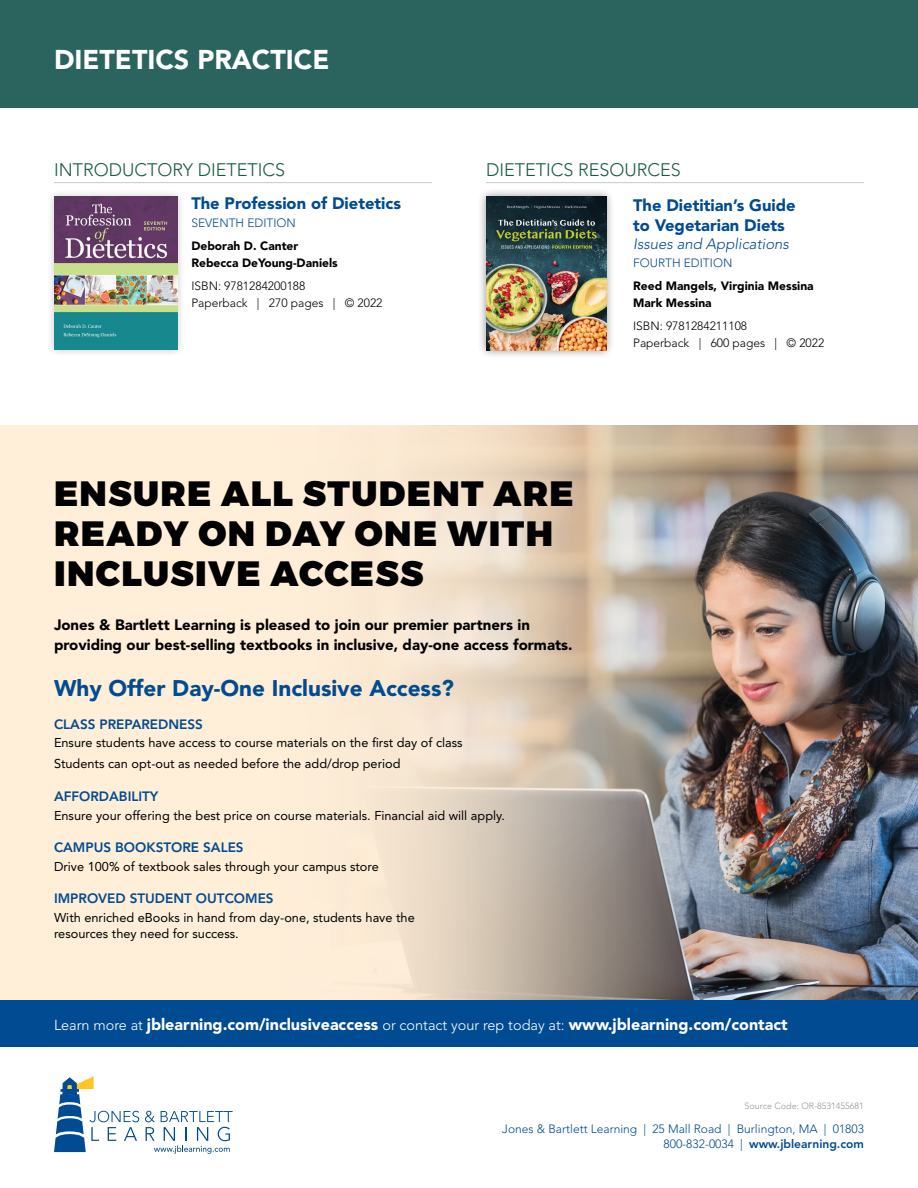
<style>
.page{position:relative;width:918px;height:1188px;background:#fff}
.page>*{position:absolute;margin:0;border:0;box-sizing:border-box;transform-origin:0 0}
.t1{font:900 35.1px/39.8px "Montserrat";letter-spacing:.04em;color:#000}
.t2{font:900 27px "Avenir LT Std";color:#fff}
.t3{font:900 22.5px "Avenir LT Std";color:#004b91}
.t4{font:300 18px "Avenir LT Std";color:#175c41}
.t5{font:900 16.5px/19.8px "Avenir LT Std";color:#004b91}
.t6{font:900 16.05px "Avenir LT Std";color:#fff}
.t7{font:900 15px/19.5px "Avenir LT Std";color:#000}
.t8{font:italic 300 15px "Avenir LT Std";color:#004b91}
.t9{font:800 13.5px "Avenir LT Std";color:#004b91}
.t10{font:12.75px/21px "Avenir LT Std";color:#000}
.t11{font:300 12px/15px "Avenir LT Std";color:#004b91;text-align:right}
.t12{font:300 12px/16.5px "Avenir LT Std";color:#000}
.t13{font:900 12px/16.5px "Avenir LT Std";color:#000}
.t14{font:300 9px "Avenir LT Std";color:#939598}
.s1{font-weight:300;font-size:14.4px}
.s2{font-weight:800}
</style>
<div class="page">
<div style="left:0;top:0;width:918px;height:108px;background:#2b635e"></div>
<hr style="left:54px;top:182px;width:378px;height:1px;background:#c7c8ca">
<hr style="left:486px;top:182px;width:378px;height:1px;background:#c7c8ca">
<svg style="left:54px;top:1076px;width:85px;height:76px"></svg>
<svg style="left:145px;top:1111px;width:88px;height:43px"></svg>
<div style="left:477px;top:187px;width:138px;height:173px;background:#000;opacity:.44"></div>
<img style="left:486px;top:197px;width:120px;height:153px">
<div style="left:46px;top:189px;width:140px;height:169px;background:#000;opacity:.22"></div>
<img style="left:54px;top:197px;width:124px;height:153px">
<img style="left:702px;top:426px;width:216px;height:574px">
<div style="left:0;top:426px;width:234px;height:621px;background:#ffeed8"></div>
<svg style="left:234px;top:426px;width:468px;height:574px;background:#dccdbc"></svg>
<div style="left:0;top:1000px;width:918px;height:47px;background:#004b91"></div>
<h2 class="t2" style="left:54px;top:43px;width:277px">DIETETICS PRACTICE</h2>
<h3 class="t4" style="left:54px;top:159px;width:233px">INTRODUCTORY DIETETICS</h3>
<h3 class="t4" style="left:486px;top:159px;width:196px">DIETETICS RESOURCES</h3>
<p class="t5" style="left:191px;top:193px;width:211px">The Profession of Dietetics</p>
<p class="t11" style="left:191px;top:215px;width:106px">SEVENTH EDITION</p>
<p class="t13" style="left:191px;top:238px;width:148px">Deborah D. Canter<br>Rebecca DeYoung-Daniels</p>
<p class="t12" style="left:191px;top:278px;width:193px">ISBN: 9781284200188<br>Paperback | 270 pages | © 2022</p>
<h1 class="t1" style="left:54px;top:474px;width:521px">ENSURE ALL STUDENT ARE<br>READY ON DAY ONE WITH<br>INCLUSIVE ACCESS</h1>
<p class="t7" style="left:54px;top:615px;width:520px">Jones &amp; Bartlett Learning is pleased to join our premier partners in providing our best-selling textbooks in inclusive, day-one access formats.</p>
<h3 class="t3" style="left:54px;top:675px;width:401px">Why Offer Day-One Inclusive Access?</h3>
<p class="t9" style="left:54px;top:716px;width:150px">CLASS PREPAREDNESS</p>
<p class="t10" style="left:54px;top:733px;width:410px">Ensure students have access to course materials on the first day of class<br>Students can opt-out as needed before the add/drop period</p>
<p class="t9" style="left:54px;top:788px;width:106px">AFFORDABILITY</p>
<p class="t10" style="left:54px;top:805px;width:452px">Ensure your offering the best price on course materials. Financial aid will apply.</p>
<p class="t9" style="left:54px;top:839px;width:191px">CAMPUS BOOKSTORE SALES</p>
<p class="t10" style="left:54px;top:856px;width:326px">Drive 100% of textbook sales through your campus store</p>
<p class="t9" style="left:54px;top:890px;width:221px">IMPROVED STUDENT OUTCOMES</p>
<p class="t10" style="left:54px;top:909px;width:362px;line-height:16.5px">With enriched eBooks in hand from day-one, students have the resources they need for success.</p>
<p class="t5" style="left:633px;top:196px;width:164px">The Dietitian’s Guide to Vegetarian Diets</p>
<p class="t8" style="left:633px;top:235px;width:157px">Issues and Applications</p>
<p class="t11" style="left:633px;top:256px;width:101px">FOURTH EDITION</p>
<p class="t13" style="left:633px;top:278px;width:182px">Reed Mangels, Virginia Messina<br>Mark Messina</p>
<p class="t12" style="left:633px;top:318px;width:193px">ISBN: 9781284211108<br>Paperback | 600 pages | © 2022</p>
<p class="t6" style="left:54px;top:1014px;width:735px"><span class="s1">Learn more at</span> jblearning.com/inclusiveaccess <span class="s1">or contact your rep today at:</span> www.jblearning.com/contact</p>
<p class="t14" style="left:745px;top:1100px;width:121px">Source Code: OR-8531455681</p>
<p class="t11" style="left:502px;top:1122px;width:363px">Jones &amp; Bartlett Learning | 25 Mall Road | Burlington, MA | 01803<br>800-832-0034 | <span class="s2">www.jblearning.com</span></p>
</div>
